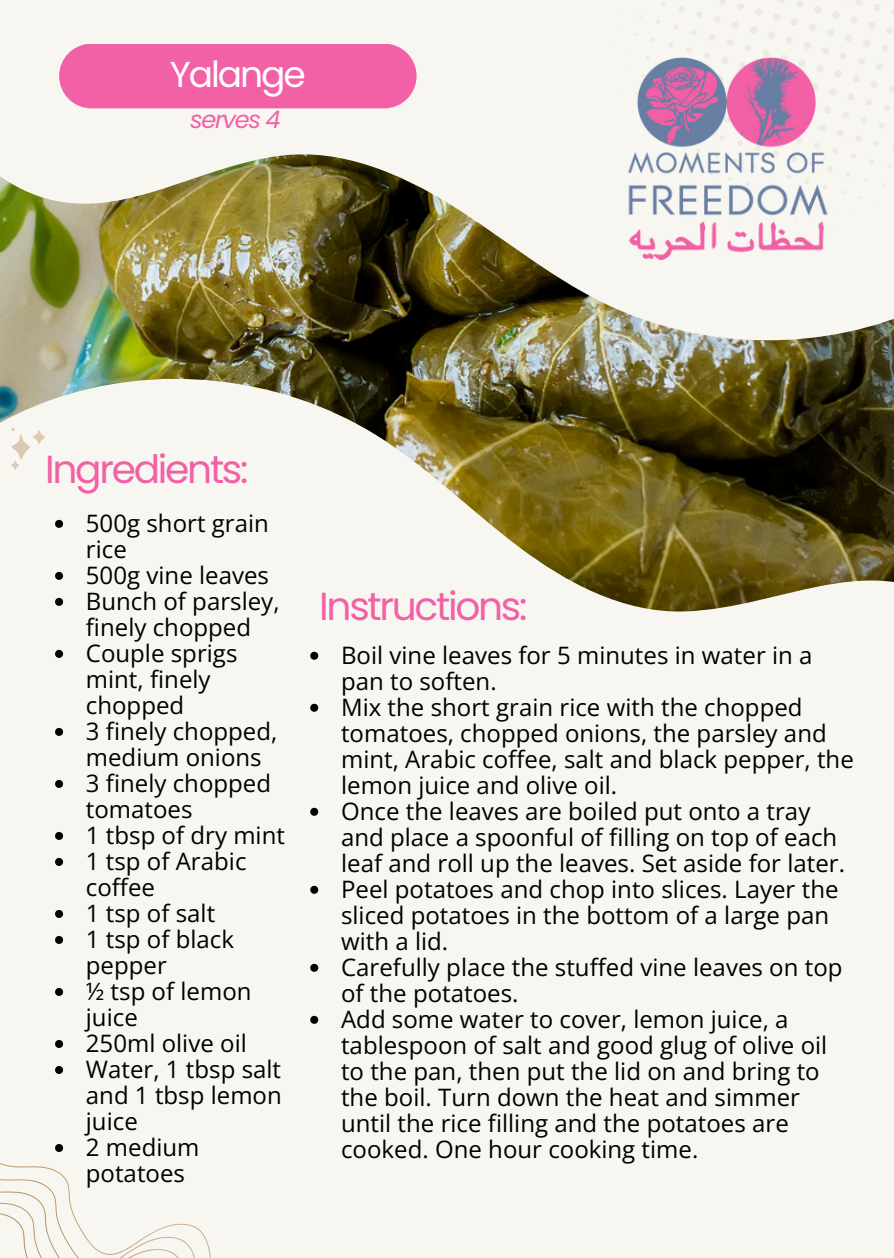
<style>
.page{position:relative;width:894px;height:1258px;background:#fff}
.page>*{position:absolute;margin:0;border:0;box-sizing:border-box;transform-origin:0 0}
.t1{font:39px "Poppins";letter-spacing:-.06em;color:#f260a6}
.t2{font:36px "Poppins";letter-spacing:-.06em;color:#fff}
.t3{font:24px/26.1px "Open Sans";color:#000}
.t4{font:italic 24px "Poppins";letter-spacing:-.06em;color:#f260a6}
</style>
<div class="page">
<div style="left:0;top:0;width:893px;height:1258px;background:#f7f6f0"></div>
<img style="left:0;top:71px;width:893px;height:586px">
<svg style="left:622px;top:0;width:271px;height:236px"></svg>
<div style="left:59px;top:44px;width:357px;height:64px;background:#f260a6"></div>
<svg style="left:11px;top:427px;width:34px;height:43px"></svg>
<img style="left:574px;top:40px;width:304px;height:237px">
<svg style="left:55px;top:520px;width:8px;height:8px"></svg>
<svg style="left:55px;top:572px;width:8px;height:8px"></svg>
<svg style="left:55px;top:598px;width:8px;height:8px"></svg>
<svg style="left:55px;top:650px;width:8px;height:8px"></svg>
<svg style="left:55px;top:728px;width:8px;height:8px"></svg>
<svg style="left:55px;top:780px;width:8px;height:8px"></svg>
<svg style="left:55px;top:832px;width:8px;height:8px"></svg>
<svg style="left:55px;top:858px;width:8px;height:8px"></svg>
<svg style="left:55px;top:910px;width:8px;height:8px"></svg>
<svg style="left:55px;top:936px;width:8px;height:8px"></svg>
<svg style="left:55px;top:988px;width:8px;height:8px"></svg>
<svg style="left:55px;top:1040px;width:8px;height:8px"></svg>
<svg style="left:55px;top:1066px;width:8px;height:8px"></svg>
<svg style="left:0;top:1144px;width:211px;height:114px"></svg>
<svg style="left:310px;top:652px;width:8px;height:8px"></svg>
<svg style="left:310px;top:704px;width:8px;height:8px"></svg>
<svg style="left:310px;top:808px;width:8px;height:8px"></svg>
<svg style="left:310px;top:886px;width:8px;height:8px"></svg>
<svg style="left:310px;top:964px;width:8px;height:8px"></svg>
<svg style="left:310px;top:1016px;width:8px;height:8px"></svg>
<h1 class="t2" style="left:170px;top:49px;width:137px">Yalange</h1>
<p class="t4" style="left:190px;top:103px;width:92px">serves 4</p>
<p class="t1" style="left:45px;top:442px;width:205px">Ingredients:</p>
<p class="t3" style="left:86px;top:509px;width:184px">500g short grain rice</p>
<p class="t3" style="left:86px;top:561px;width:185px">500g vine leaves</p>
<h1 class="t3" style="left:86px;top:587px;width:195px">Bunch of parsley, finely chopped</h1>
<h1 class="t3" style="left:86px;top:639px;width:153px">Couple sprigs mint, finely chopped</h1>
<p class="t3" style="left:86px;top:717px;width:193px">3 finely chopped, medium onions</p>
<p class="t3" style="left:86px;top:769px;width:187px">3 finely chopped tomatoes</p>
<p class="t3" style="left:86px;top:821px;width:200px">1 tbsp of dry mint</p>
<p class="t3" style="left:86px;top:847px;width:162px">1 tsp of Arabic coffee</p>
<p class="t3" style="left:86px;top:899px;width:131px">1 tsp of salt</p>
<p class="t3" style="left:86px;top:925px;width:150px">1 tsp of black pepper</p>
<p class="t3" style="left:86px;top:977px;width:167px">½ tsp of lemon juice</p>
<p class="t3" style="left:86px;top:1029px;width:162px">250ml olive oil</p>
<p class="t3" style="left:86px;top:1055px;width:197px;text-align:justify">Water, 1 tbsp salt and 1 tbsp lemon juice</p>
<p class="t3" style="left:86px;top:1133px;width:115px">2 medium potatoes</p>
<p class="t1" style="left:319px;top:578px;width:210px">Instructions:</p>
<p class="t3" style="left:341px;top:641px;width:473px">Boil vine leaves for 5 minutes in water in a pan to soften.</p>
<p class="t3" style="left:341px;top:693px;width:514px">Mix the short grain rice with the chopped tomatoes, chopped onions, the parsley and mint, Arabic coffee, salt and black pepper, the lemon juice and olive oil.</p>
<p class="t3" style="left:341px;top:797px;width:505px">Once the leaves are boiled put onto a tray and place a spoonful of filling on top of each leaf and roll up the leaves. Set aside for later.</p>
<p class="t3" style="left:341px;top:875px;width:499px">Peel potatoes and chop into slices. Layer the sliced potatoes in the bottom of a large pan with a lid.</p>
<p class="t3" style="left:341px;top:953px;width:503px">Carefully place the stuffed vine leaves on top of the potatoes.</p>
<p class="t3" style="left:341px;top:1005px;width:487px">Add some water to cover, lemon juice, a tablespoon of salt and good glug of olive oil to the pan, then put the lid on and bring to the boil. Turn down the heat and simmer until the rice filling and the potatoes are cooked. One hour cooking time.</p>
</div>
